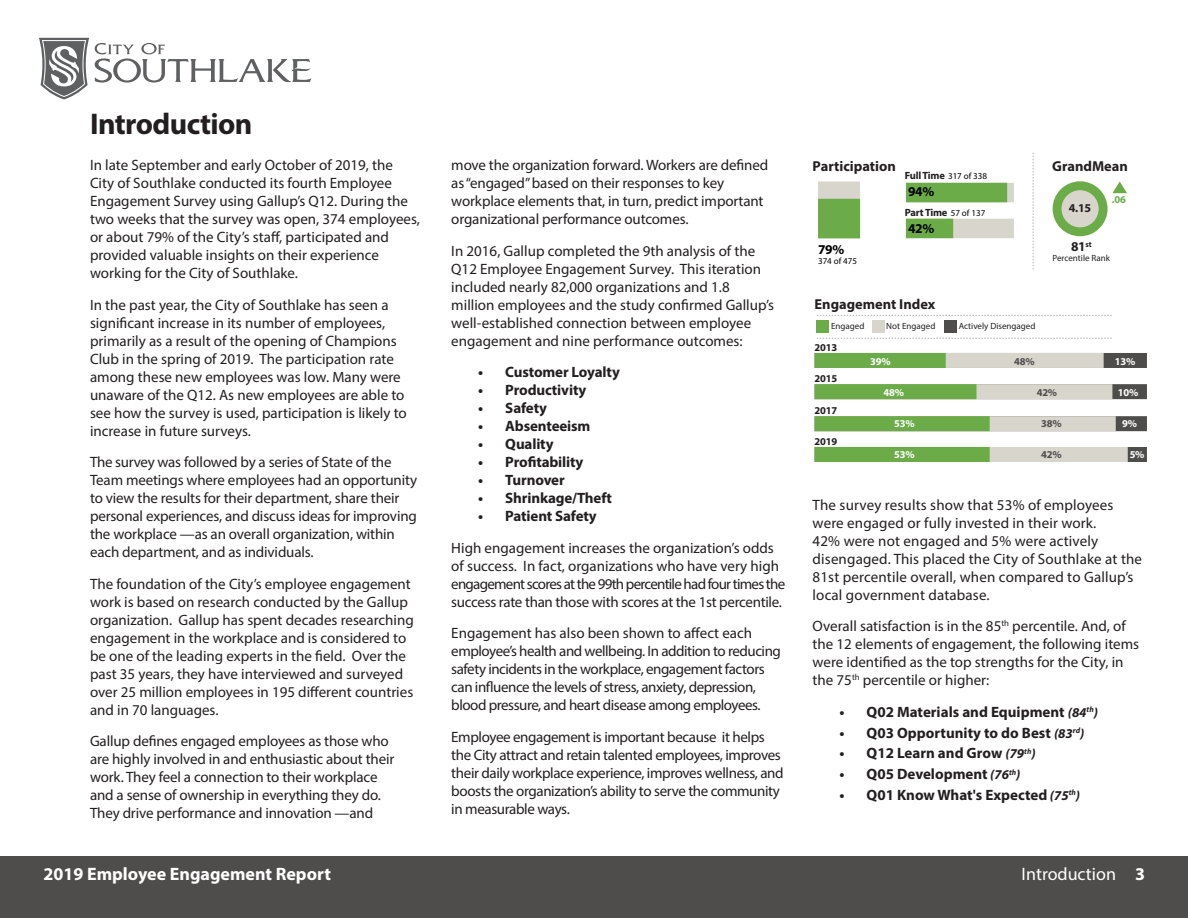
<style>
.page{position:relative;width:1188px;height:918px;background:#fff}
.page>*{position:absolute;margin:0;border:0;box-sizing:border-box;transform-origin:0 0}
.t1{font:700 30px "Myriad Pro";letter-spacing:-.02em;color:#231f20}
.t2{font:700 18px "Myriad Pro";color:#fff}
.t3{font:18px "Myriad Pro";color:#fff}
.t4{font:15px/18px "Myriad Pro";color:#231f20}
.t5{font:700 15px "Myriad Pro";letter-spacing:-.005em;color:#231f20}
.t6{font:15px/18px "Myriad Pro";letter-spacing:-.03em;color:#231f20}
.t7{font:15px/18px "Myriad Pro";letter-spacing:-.025em;color:#231f20}
.t8{font:15px/18px "Myriad Pro";letter-spacing:-.02em;color:#231f20}
.t9{font:700 14.4px "Myriad Pro";color:#231f20}
.t10{font:700 13.5px "Myriad Pro";color:#000}
.t11{font:700 13.5px "Myriad Pro";color:#231f20}
.t12{font:700 12px "Myriad Pro";color:#231f20}
.t13{font:700 10.5px "Myriad Pro";letter-spacing:-.02em;color:#231f20}
.t14{font:700 10.5px "Myriad Pro";letter-spacing:-.02em;color:#fff}
.t15{font:700 10.5px "Myriad Pro";letter-spacing:-.02em;color:#4f4d4c}
.t16{font:700 10.5px "Myriad Pro";color:#6bac48}
.t17{font:9px "Myriad Pro";color:#231f20}
.t18{font:9px "Myriad Pro";color:#000}
.s1{font-style:italic;font-size:13.5px}
</style>
<div class="page">
<div style="left:0;top:856px;width:1188px;height:62px;background:#4f4d4c"></div>
<svg style="left:95px;top:43px;width:216px;height:40px"></svg>
<svg style="left:39px;top:38px;width:50px;height:61px"></svg>
<svg style="left:817px;top:338px;width:295px;height:1px"></svg>
<svg style="left:817px;top:315px;width:295px;height:1px"></svg>
<div style="left:815px;top:416px;width:332px;height:15px;background:#4f4d4c"></div>
<div style="left:815px;top:447px;width:332px;height:15px;background:#4f4d4c"></div>
<div style="left:815px;top:384px;width:332px;height:15px;background:#4f4d4c"></div>
<div style="left:815px;top:353px;width:332px;height:15px;background:#4f4d4c"></div>
<div style="left:815px;top:416px;width:301px;height:15px;background:#d8d5cd"></div>
<div style="left:815px;top:447px;width:313px;height:15px;background:#d8d5cd"></div>
<div style="left:815px;top:384px;width:297px;height:15px;background:#d8d5cd"></div>
<div style="left:815px;top:353px;width:289px;height:15px;background:#d8d5cd"></div>
<div style="left:815px;top:416px;width:175px;height:15px;background:#6bac48"></div>
<div style="left:815px;top:447px;width:175px;height:15px;background:#6bac48"></div>
<div style="left:815px;top:384px;width:162px;height:15px;background:#6bac48"></div>
<div style="left:815px;top:353px;width:131px;height:15px;background:#6bac48"></div>
<div style="left:817px;top:320px;width:12px;height:13px;background:#6bac48"></div>
<div style="left:872px;top:320px;width:13px;height:13px;background:#d8d5cd"></div>
<div style="left:944px;top:320px;width:13px;height:13px;background:#4f4d4c"></div>
<svg style="left:1033px;top:153px;width:1px;height:116px"></svg>
<svg style="left:1007px;top:183px;width:7px;height:19px"></svg>
<div style="left:906px;top:219px;width:108px;height:19px;background:#d8d5cd"></div>
<div style="left:906px;top:183px;width:101px;height:19px;background:#6bac48"></div>
<div style="left:906px;top:219px;width:47px;height:19px;background:#6bac48"></div>
<svg style="left:1112px;top:181px;width:15px;height:12px"></svg>
<div style="left:1053px;top:181px;width:55px;height:55px;background:#6bac48;border-radius:50%"></div>
<div style="left:1062px;top:190px;width:37px;height:37px;background:#d8d5cd;border-radius:50%"></div>
<div style="left:818px;top:181px;width:42px;height:57px;background:#d8d5cd"></div>
<div style="left:818px;top:199px;width:42px;height:39px;background:#6bac48"></div>
<p class="t1" style="left:90px;top:104px;width:164px">Introduction</p>
<p class="t4" style="left:90px;top:156px;width:331px">In late September and early October of 2019, the City of Southlake conducted its fourth Employee Engagement Survey using Gallup’s Q12. During the two weeks that the survey was open, 374 employees, or about 79% of the City’s staff, participated and provided valuable insights on their experience working for the City of Southlake.</p>
<p class="t4" style="left:90px;top:295px;width:318px">In the past year, the City of Southlake has seen a significant increase in its number of employees, primarily as a result of the opening of Champions Club in the spring of 2019. The participation rate among these new employees was low. Many were unaware of the Q12. As new employees are able to see how the survey is used, participation is likely to increase in future surveys.</p>
<p class="t4" style="left:90px;top:453px;width:329px">The survey was followed by a series of State of the Team meetings where employees had an opportunity to view the results for their department, share their personal experiences, and discuss ideas for improving the workplace —as an overall organization, within each department, and as individuals.</p>
<p class="t4" style="left:90px;top:574px;width:325px">The foundation of the City’s employee engagement work is based on research conducted by the Gallup organization. Gallup has spent decades researching engagement in the workplace and is considered to be one of the leading experts in the field. Over the past 35 years, they have interviewed and surveyed over 25 million employees in 195 different countries and in 70 languages.</p>
<p class="t4" style="left:90px;top:732px;width:306px">Gallup defines engaged employees as those who are highly involved in and enthusiastic about their work. They feel a connection to their workplace and a sense of ownership in everything they do.<br>They drive performance and innovation —and</p>
<p class="t4" style="left:451px;top:156px;width:318px">move the organization forward. Workers are defined as “engaged” based on their responses to key workplace elements that, in turn, predict important organizational performance outcomes.</p>
<p class="t4" style="left:451px;top:241px;width:324px">In 2016, Gallup completed the 9th analysis of the Q12 Employee Engagement Survey. This iteration included nearly 82,000 organizations and 1.8 million employees and the study confirmed Gallup’s well-established connection between employee engagement and nine performance outcomes:</p>
<p class="t5" style="left:478px;top:362px;width:143px">• Customer Loyalty</p>
<p class="t5" style="left:478px;top:380px;width:109px">• Productivity</p>
<p class="t5" style="left:478px;top:398px;width:70px">• Safety</p>
<p class="t5" style="left:478px;top:416px;width:114px">• Absenteeism</p>
<p class="t5" style="left:478px;top:434px;width:77px">• Quality</p>
<p class="t5" style="left:478px;top:452px;width:107px">• Profitability</p>
<p class="t5" style="left:478px;top:470px;width:88px">• Turnover</p>
<p class="t5" style="left:478px;top:488px;width:135px">• Shrinkage/Theft</p>
<p class="t5" style="left:478px;top:506px;width:120px">• Patient Safety</p>
<p class="t8" style="left:451px;top:538px;width:335px">High engagement increases the organization’s odds of success. In fact, organizations who have very high engagement scores at the 99th percentile had four times the success rate than those with scores at the 1st percentile.</p>
<p class="t6" style="left:451px;top:624px;width:331px">Engagement has also been shown to affect each employee’s health and wellbeing. In addition to reducing safety incidents in the workplace, engagement factors can influence the levels of stress, anxiety, depression, blood pressure, and heart disease among employees.</p>
<p class="t7" style="left:451px;top:727px;width:334px">Employee engagement is important because it helps the City attract and retain talented employees, improves their daily workplace experience, improves wellness, and boosts the organization’s ability to serve the community in measurable ways.</p>
<p class="t9" style="left:813px;top:156px;width:85px">Participation</p>
<p class="t9" style="left:1052px;top:156px;width:77px">GrandMean</p>
<p class="t13" style="left:905px;top:169px;width:42px">Full Time</p>
<p class="t13" style="left:905px;top:205px;width:44px">Part Time</p>
<p class="t18" style="left:948px;top:171px;width:41px">317 of 338</p>
<p class="t18" style="left:951px;top:207px;width:36px">57 of 137</p>
<p class="t10" style="left:908px;top:183px;width:28px">94%</p>
<p class="t10" style="left:908px;top:219px;width:28px">42%</p>
<p class="t16" style="left:1112px;top:193px;width:16px">.06</p>
<p class="t12" style="left:1069px;top:200px;width:24px">4.15</p>
<p class="t11" style="left:1071px;top:238px;width:22px">81<sup>st</sup></p>
<p class="t17" style="left:1053px;top:252px;width:59px">Percentile Rank</p>
<p class="t10" style="left:818px;top:241px;width:28px">79%</p>
<p class="t18" style="left:818px;top:255px;width:41px">374 of 475</p>
<p class="t9" style="left:815px;top:295px;width:122px">Engagement Index</p>
<p class="t17" style="left:831px;top:321px;width:35px">Engaged</p>
<p class="t17" style="left:886px;top:321px;width:51px">Not Engaged</p>
<p class="t17" style="left:959px;top:321px;width:78px">Actively Disengaged</p>
<p class="t15" style="left:1014px;top:354px;width:22px">48%</p>
<p class="t13" style="left:815px;top:341px;width:24px">2013</p>
<p class="t14" style="left:870px;top:354px;width:22px">39%</p>
<p class="t14" style="left:884px;top:385px;width:22px">48%</p>
<p class="t14" style="left:894px;top:417px;width:22px">53%</p>
<p class="t14" style="left:894px;top:448px;width:22px">53%</p>
<p class="t13" style="left:815px;top:371px;width:24px">2015</p>
<p class="t15" style="left:1037px;top:385px;width:22px">42%</p>
<p class="t15" style="left:1041px;top:417px;width:22px">38%</p>
<p class="t15" style="left:1041px;top:448px;width:22px">42%</p>
<p class="t13" style="left:815px;top:404px;width:24px">2017</p>
<p class="t13" style="left:815px;top:435px;width:24px">2019</p>
<p class="t14" style="left:1115px;top:354px;width:22px">13%</p>
<p class="t14" style="left:1118px;top:385px;width:22px">10%</p>
<p class="t14" style="left:1122px;top:417px;width:16px">9%</p>
<p class="t14" style="left:1130px;top:448px;width:16px">5%</p>
<p class="t4" style="left:813px;top:496px;width:331px">The survey results show that 53% of employees were engaged or fully invested in their work.<br>42% were not engaged and 5% were actively disengaged. This placed the City of Southlake at the 81st percentile overall, when compared to Gallup’s local government database.</p>
<p class="t4" style="left:813px;top:617px;width:328px">Overall satisfaction is in the 85<sup>th</sup> percentile. And, of the 12 elements of engagement, the following items were identified as the top strengths for the City, in the 75<sup>th</sup> percentile or higher:</p>
<p class="t5" style="left:840px;top:702px;width:260px">• Q02 Materials and Equipment <span class="s1">(84</span><sup>th</sup><span class="s1">)</span></p>
<p class="t5" style="left:840px;top:723px;width:246px">• Q03 Opportunity to do Best <span class="s1">(83</span><sup>rd</sup><span class="s1">)</span></p>
<p class="t5" style="left:840px;top:743px;width:198px">• Q12 Learn and Grow <span class="s1">(79</span><sup>th</sup><span class="s1">)</span></p>
<p class="t5" style="left:840px;top:764px;width:182px">• Q05 Development <span class="s1">(76</span><sup>th</sup><span class="s1">)</span></p>
<p class="t5" style="left:840px;top:785px;width:242px">• Q01 Know What's Expected <span class="s1">(75</span><sup>th</sup><span class="s1">)</span></p>
<p class="t2" style="left:44px;top:863px;width:289px">2019 Employee Engagement Report</p>
<p class="t2" style="left:1135px;top:863px;width:11px">3</p>
<p class="t3" style="left:1022px;top:863px;width:96px">Introduction</p>
</div>
